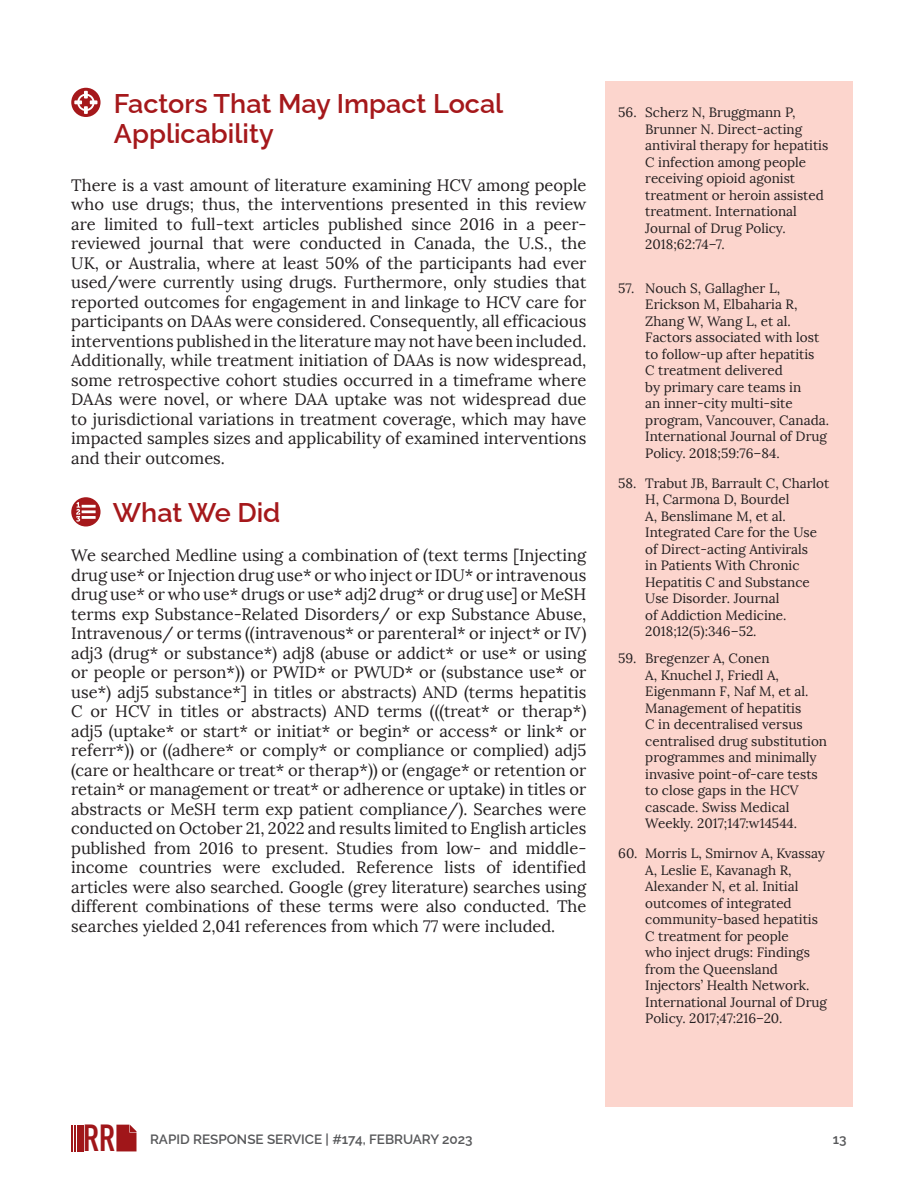
<style>
.page{position:relative;width:918px;height:1188px;background:#fff}
.page>*{position:absolute;margin:0;border:0;box-sizing:border-box;transform-origin:0 0}
.t1{font:700 37.2px "DIN Condensed";color:#a01619}
.H2___column_width{font:600 27px/30px "Raleway";color:#a5181b}
.H1_heading___full_wi{font:600 27px "Raleway";color:#a5181b}
.body__serif__11pt{font:16.5px/19.5px "Lora";color:#231f20;text-align:justify}
.t2{font:13.5px/16.5px "Lora";color:#231f20}
.t3{font:600 13.5px "Raleway";color:#57585a}
</style>
<div class="page">
<hr style="left:71px;top:1125px;width:2px;height:26px;background:#a01619">
<hr style="left:74px;top:1125px;width:2px;height:26px;background:#a01619">
<hr style="left:77px;top:1125px;width:2px;height:26px;background:#a01619">
<hr style="left:81px;top:1125px;width:3px;height:26px;background:#a01619">
<svg style="left:116px;top:1125px;width:21px;height:26px"></svg>
<div style="left:605px;top:81px;width:248px;height:1026px;background:#fcd5cd"></div>
<svg style="left:71px;top:88px;width:30px;height:29px"></svg>
<svg style="left:74px;top:91px;width:23px;height:23px"></svg>
<svg style="left:71px;top:497px;width:30px;height:29px"></svg>
<svg style="left:76px;top:502px;width:20px;height:20px"></svg>
<p class="H2___column_width" style="left:114px;top:85px;width:391px">Factors That May Impact Local<br>Applicability</p>
<p class="body__serif__11pt" style="left:71px;top:175px;width:517px">There is a vast amount of literature examining HCV among people who use drugs; thus, the interventions presented in this review are limited to full-text articles published since 2016 in a peer&shy;reviewed journal that were conducted in Canada, the U.S., the UK, or Australia, where at least 50% of the participants had ever used/were currently using drugs. Furthermore, only studies that reported outcomes for engagement in and linkage to HCV care for participants on DAAs were considered. Consequently, all efficacious interventions published in the literature may not have been included.<br>Additionally, while treatment initiation of DAAs is now widespread, some retrospective cohort studies occurred in a timeframe where DAAs were novel, or where DAA uptake was not widespread due to jurisdictional variations in treatment coverage, which may have impacted samples sizes and applicability of examined interventions and their outcomes.</p>
<h1 class="H1_heading___full_wi" style="left:113px;top:491px;width:169px">What We Did</h1>
<p class="body__serif__11pt" style="left:71px;top:546px;width:517px">We searched Medline using a combination of (text terms [Injecting drug use* or Injection drug use* or who inject or IDU* or intravenous drug use* or who use* drugs or use* adj2 drug* or drug use] or MeSH terms exp Substance-Related Disorders/ or exp Substance Abuse, Intravenous/ or terms ((intravenous* or parenteral* or inject* or IV) adj3 (drug* or substance*) adj8 (abuse or addict* or use* or using or people or person*)) or PWID* or PWUD* or (substance use* or use*) adj5 substance*] in titles or abstracts) AND (terms hepatitis C or HCV in titles or abstracts) AND terms (((treat* or therap*) adj5 (uptake* or start* or initiat* or begin* or access* or link* or referr*)) or ((adhere* or comply* or compliance or complied) adj5 (care or healthcare or treat* or therap*)) or (engage* or retention or retain* or management or treat* or adherence or uptake) in titles or abstracts or MeSH term exp patient compliance/). Searches were conducted on October 21, 2022 and results limited to English articles published from 2016 to present. Studies from low- and middle&shy;income countries were excluded. Reference lists of identified articles were also searched. Google (grey literature) searches using different combinations of these terms were also conducted. The searches yielded 2,041 references from which 77 were included.</p>
<p class="t2" style="left:645px;top:104px;width:184px;text-indent:-27px">56. Scherz N, Bruggmann P,<br>Brunner N. Direct-acting antiviral therapy for hepatitis<br>C infection among people receiving opioid agonist treatment or heroin assisted treatment. International<br>Journal of Drug Policy.<br>2018;62:74–7.</p>
<p class="t2" style="left:645px;top:280px;width:185px;text-indent:-27px">57. Nouch S, Gallagher L,<br>Erickson M, Elbaharia R,<br>Zhang W, Wang L, et al.<br>Factors associated with lost to follow-up after hepatitis<br>C treatment delivered<br>by primary care teams in<br>an inner-city multi-site program, Vancouver, Canada.<br>International Journal of Drug<br>Policy. 2018;59:76–84.</p>
<p class="t2" style="left:645px;top:475px;width:186px;text-indent:-27px">58. Trabut JB, Barrault C, Charlot<br>H, Carmona D, Bourdel<br>A, Benslimane M, et al.<br>Integrated Care for the Use of Direct-acting Antivirals<br>in Patients With Chronic<br>Hepatitis C and Substance<br>Use Disorder. Journal<br>of Addiction Medicine.<br>2018;12(5):346–52.</p>
<p class="t2" style="left:645px;top:650px;width:183px;text-indent:-27px">59. Bregenzer A, Conen<br>A, Knuchel J, Friedl A,<br>Eigenmann F, Naf M, et al.<br>Management of hepatitis<br>C in decentralised versus centralised drug substitution programmes and minimally invasive point-of-care tests to close gaps in the HCV cascade. Swiss Medical<br>Weekly. 2017;147:w14544.</p>
<p class="t2" style="left:645px;top:845px;width:183px;text-indent:-27px">60. Morris L, Smirnov A, Kvassay<br>A, Leslie E, Kavanagh R,<br>Alexander N, et al. Initial outcomes of integrated community-based hepatitis<br>C treatment for people<br>who inject drugs: Findings from the Queensland<br>Injectors’ Health Network.<br>International Journal of Drug<br>Policy. 2017;47:216–20.</p>
<h1 class="t1" style="left:83px;top:1113px;width:33px">RR</h1>
<p class="t3" style="left:150px;top:1128px;width:324px">RAPID RESPONSE SERVICE | #174, FEBRUARY 2023</p>
<p class="t3" style="left:833px;top:1128px;width:15px">13</p>
</div>
